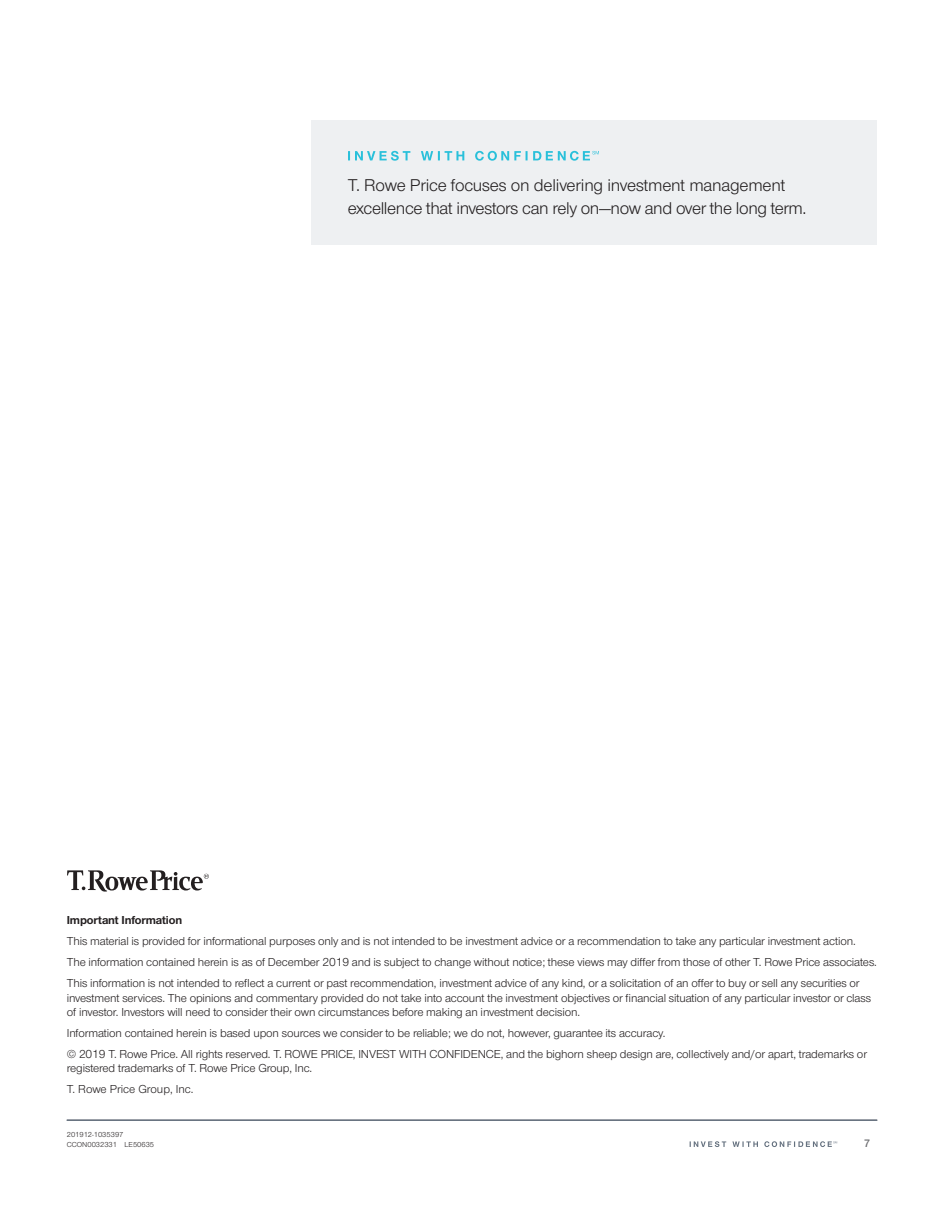
<style>
.page{position:relative;width:944px;height:1214px;background:#fff}
.page>*{position:absolute;margin:0;border:0;box-sizing:border-box;transform-origin:0 0}
.t1{font:17.7px/22.5px "Nimbus San Nov";letter-spacing:-.02em;color:#231f20}
.t2{font:12px/21px "Nimbus San Nov";letter-spacing:-.01em;color:#231f20}
.t3{font:700 12px "Nimbus San Nov";letter-spacing:-.01em;color:#231f20}
.t4{font:11.25px "Nimbus San Nov Sem Bol";color:#6c6d70}
.t5{font:7.5px/10.5px "Nimbus San Nov";color:#231f20}
</style>
<div class="page">
<hr style="left:67px;top:1119px;width:810px;height:1px;background:#65717f">
<svg style="left:67px;top:870px;width:142px;height:21px"></svg>
<div style="left:312px;top:121px;width:565px;height:124px;background:#eef0f2"></div>
<svg style="left:348px;top:151px;width:251px;height:10px"></svg>
<svg style="left:689px;top:1141px;width:148px;height:6px"></svg>
<h1 class="t1" style="left:348px;top:174px;width:460px">T. Rowe Price focuses on delivering investment management excellence that investors can rely on—now and over the long term.</h1>
<p class="t3" style="left:67px;top:912px;width:117px">Important Information</p>
<p class="t2" style="left:67px;top:930px;width:811px">This material is provided for informational purposes only and is not intended to be investment advice or a recommendation to take any particular investment action.<br>The information contained herein is as of December 2019 and is subject to change without notice; these views may differ from those of other T. Rowe Price associates.<br>This information is not intended to reflect a current or past recommendation, investment advice of any kind, or a solicitation of an offer to buy or sell any securities or</p>
<p class="t2" style="left:67px;top:990px;width:806px;line-height:14.2px">investment services. The opinions and commentary provided do not take into account the investment objectives or financial situation of any particular investor or class of investor. Investors will need to consider their own circumstances before making an investment decision.</p>
<p class="t2" style="left:67px;top:1021px;width:801px">Information contained herein is based upon sources we consider to be reliable; we do not, however, guarantee its accuracy.<br>© 2019 T. Rowe Price. All rights reserved. T. ROWE PRICE, INVEST WITH CONFIDENCE, and the bighorn sheep design are, collectively and/or apart, trademarks or</p>
<p class="t2" style="left:67px;top:1057px;width:247px">registered trademarks of T. Rowe Price Group, Inc.<br>T. Rowe Price Group, Inc.</p>
<p class="t5" style="left:67px;top:1128px;width:89px">201912-1035397<br>CCON0032331 LE50635</p>
<p class="t4" style="left:864px;top:1136px;width:7px">7</p>
</div>
